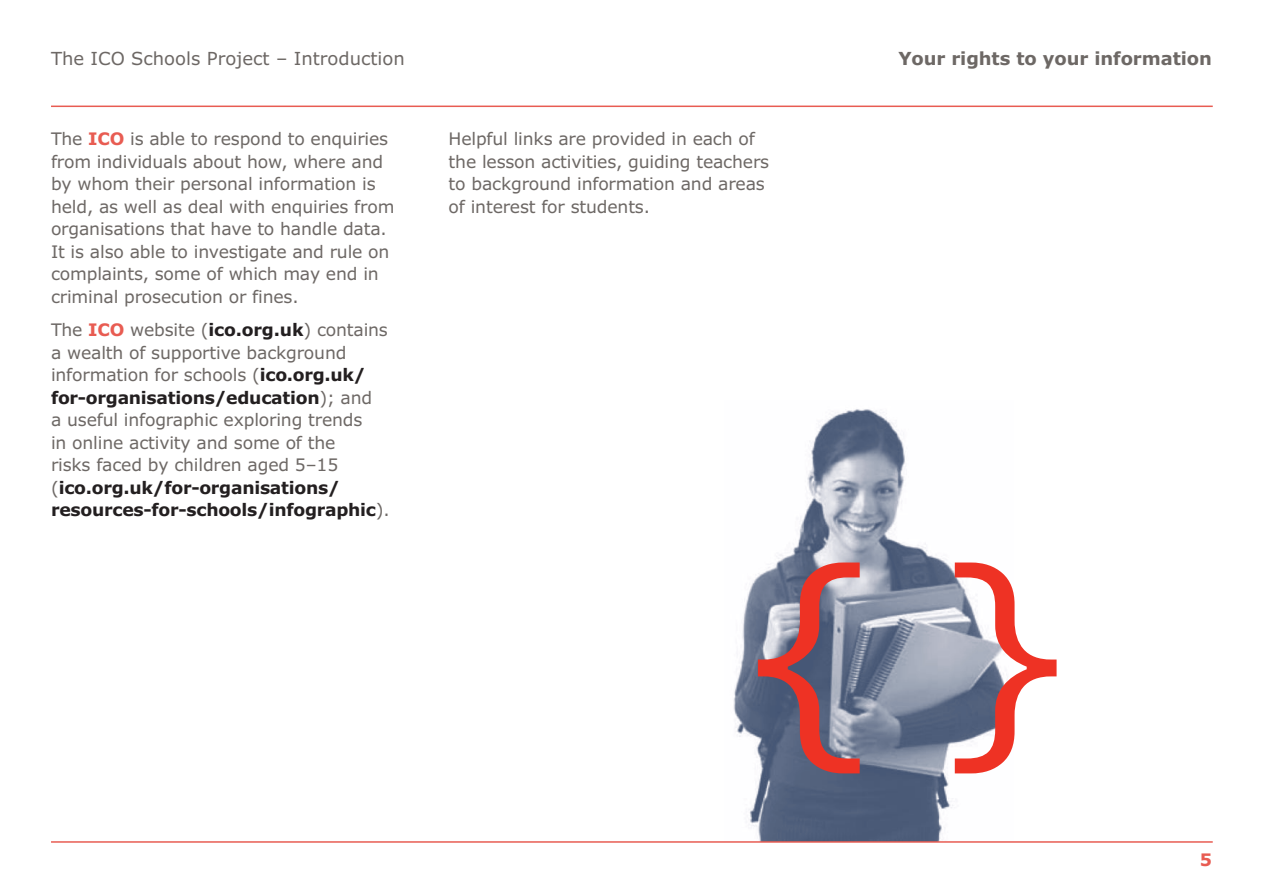
<style>
.page{position:relative;width:1263px;height:893px;background:#fff}
.page>*{position:absolute;margin:0;border:0;box-sizing:border-box;transform-origin:0 0}
.t1{font:18px "Verdana";color:#6d6865}
.t2{font:700 18px "Verdana";letter-spacing:-.005em;color:#6d6865}
.t3{font:17.25px/22.5px "Verdana";letter-spacing:-.01em;color:#6d6865}
.t4{font:700 17.25px "Verdana";color:#e85c52}
.s1{font-weight:700;color:#e85c52}
.s2{font-weight:700;color:#231f20}
</style>
<div class="page">
<img style="left:733px;top:409px;width:245px;height:432px">
<hr style="left:51px;top:106px;width:1162px;height:1px;background:#e85c52">
<hr style="left:51px;top:841px;width:1162px;height:2px;background:#e85c52">
<svg style="left:758px;top:562px;width:298px;height:211px"></svg>
<p class="t1" style="left:51px;top:51px;width:355px">The ICO Schools Project – Introduction</p>
<p class="t2" style="left:898px;top:51px;width:315px">Your rights to your information</p>
<p class="t3" style="left:51px;top:129px;width:345px">The <span class="s1">ICO</span> is able to respond to enquiries from individuals about how, where and by whom their personal information is held, as well as deal with enquiries from organisations that have to handle data.<br>It is also able to investigate and rule on complaints, some of which may end in criminal prosecution or fines.</p>
<p class="t3" style="left:51px;top:320px;width:340px">The <span class="s1">ICO</span> website (<span class="s2">ico.org.uk</span>) contains a wealth of supportive background information for schools (<span class="s2">ico.org.uk/ for-organisations/education</span>); and<br>a useful infographic exploring trends<br>in online activity and some of the<br>risks faced by children aged 5–15 (<span class="s2">ico.org.uk/for-organisations/ resources-for-schools/infographic</span>).</p>
<p class="t3" style="left:449px;top:129px;width:322px">Helpful links are provided in each of the lesson activities, guiding teachers to background information and areas of interest for students.</p>
<p class="t4" style="left:1200px;top:853px;width:14px">5</p>
</div>
